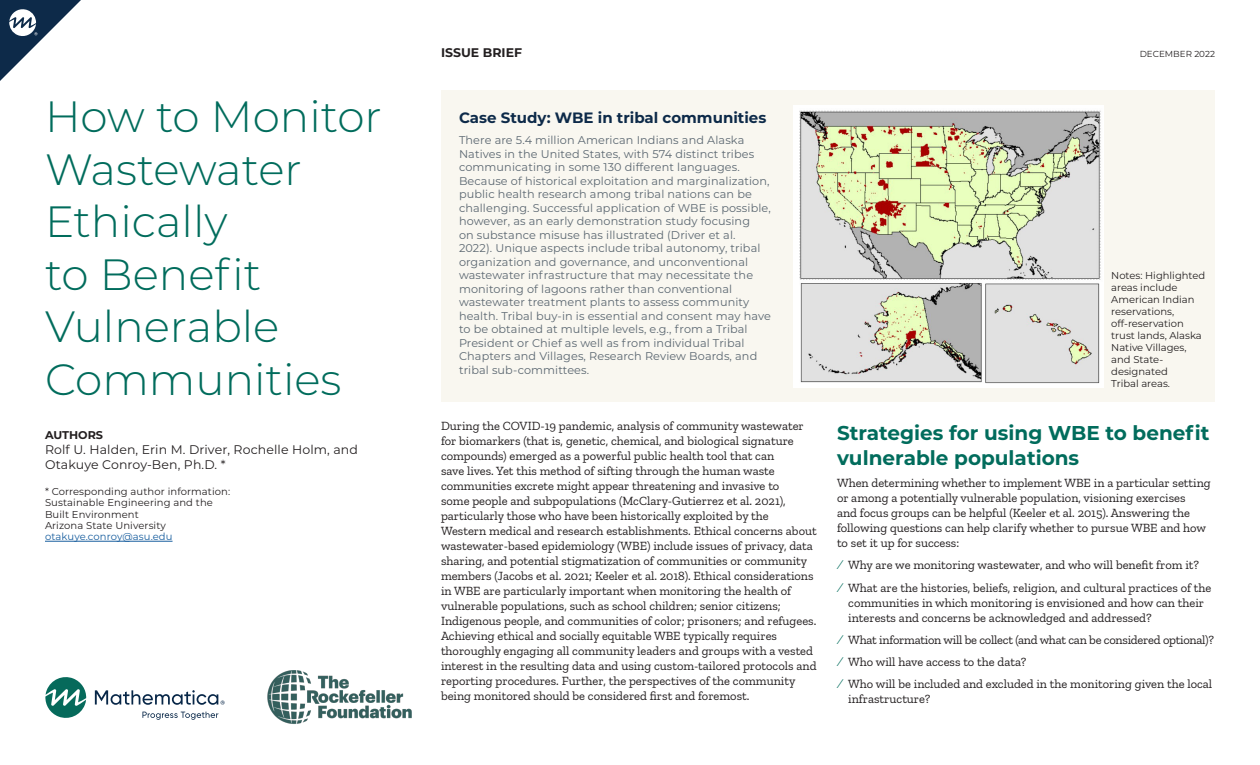
<style>
.page{position:relative;width:1260px;height:765px;background:#fff}
.page>*{position:absolute;margin:0;border:0;box-sizing:border-box;transform-origin:0 0}
.t1{font:300 43.75px/52.5px "Montserrat";color:#016c5c}
.t2{font:700 20px/25px "Montserrat";color:#016c5c}
.h1_intro{font:700 15px "Montserrat";color:#0d2a49}
.p_body{font:12.5px/15px "Zilla Slab";color:#231f20}
.p_author{font:12.5px/15px "Montserrat";letter-spacing:.01em;color:#231f20}
.p_body-2{font:12.5px "Zilla Slab";letter-spacing:-.02em;color:#231f20}
.t3{font:700 12.5px "Montserrat";color:#231f20}
.p_intro{font:11.25px/13.5px "Montserrat";letter-spacing:.01em;color:#5b6771}
.p_author-2{font:700 11.25px "Montserrat";color:#231f20}
.p_author-3{font:10px/12px "Montserrat";color:#231f20}
.Source_txt{font:10px/11.2px "Montserrat";letter-spacing:.01em;color:#231f20}
.t4{font:8.75px "Montserrat";color:#231f20}
.s1{color:#175d9e}
.s2{font-family:"Montserrat";color:#016c5c}
</style>
<div class="page">
<svg style="left:0;top:0;width:81px;height:81px"></svg>
<hr style="left:45px;top:541px;width:128px;height:1px;background:#175d9e">
<div style="left:441px;top:91px;width:774px;height:311px;background:#f9f7f0"></div>
<img style="left:793px;top:105px;width:311px;height:282px">
<svg style="left:45px;top:677px;width:41px;height:41px"></svg>
<svg style="left:142px;top:712px;width:76px;height:8px"></svg>
<svg style="left:95px;top:690px;width:130px;height:15px"></svg>
<img style="left:267px;top:670px;width:145px;height:54px">
<p class="t3" style="left:441px;top:44px;width:83px">ISSUE BRIEF</p>
<p class="t4" style="left:1140px;top:48px;width:77px">DECEMBER 2022</p>
<h1 class="t1" style="left:45px;top:89px;width:338px">How to Monitor<br>Wastewater<br>Ethically<br>to Benefit<br>Vulnerable<br>Communities</h1>
<p class="h1_intro" style="left:459px;top:107px;width:309px">Case Study: WBE in tribal communities</p>
<p class="p_intro" style="left:459px;top:133px;width:313px">There are 5.4 million American Indians and Alaska Natives in the United States, with 574 distinct tribes communicating in some 130 different languages.<br>Because of historical exploitation and marginalization, public health research among tribal nations can be challenging. Successful application of WBE is possible, however, as an early demonstration study focusing<br>on substance misuse has illustrated (Driver et al.<br>2022). Unique aspects include tribal autonomy, tribal organization and governance, and unconventional wastewater infrastructure that may necessitate the monitoring of lagoons rather than conventional wastewater treatment plants to assess community health. Tribal buy-in is essential and consent may have to be obtained at multiple levels, e.g., from a Tribal President or Chief as well as from individual Tribal Chapters and Villages, Research Review Boards, and tribal sub-committees.</p>
<p class="p_author-3" style="left:1111px;top:269px;width:96px">Notes: Highlighted areas include<br>American Indian reservations, off-reservation trust lands, Alaska<br>Native Villages, and State&shy;designated<br>Tribal areas.</p>
<p class="p_author-2" style="left:45px;top:427px;width:60px">AUTHORS</p>
<p class="p_author" style="left:45px;top:442px;width:314px">Rolf U. Halden, Erin M. Driver, Rochelle Holm, and<br>Otakuye Conroy-Ben, Ph.D. *</p>
<p class="Source_txt" style="left:45px;top:486px;width:187px">* Corresponding author information:<br>Sustainable Engineering and the<br>Built Environment<br>Arizona State University <span class="s1">otakuye.conroy@asu.edu</span></p>
<p class="p_body" style="left:441px;top:419px;width:377px">During the COVID-19 pandemic, analysis of community wastewater for biomarkers (that is, genetic, chemical, and biological signature compounds) emerged as a powerful public health tool that can<br>save lives. Yet this method of sifting through the human waste communities excrete might appear threatening and invasive to<br>some people and subpopulations (McClary-Gutierrez et al. 2021), particularly those who have been historically exploited by the Western medical and research establishments. Ethical concerns about wastewater-based epidemiology (WBE) include issues of privacy, data sharing, and potential stigmatization of communities or community members (Jacobs et al. 2021; Keeler et al. 2018). Ethical considerations in WBE are particularly important when monitoring the health of vulnerable populations, such as school children; senior citizens; Indigenous people, and communities of color; prisoners; and refugees.<br>Achieving ethical and socially equitable WBE typically requires thoroughly engaging all community leaders and groups with a vested interest in the resulting data and using custom-tailored protocols and reporting procedures. Further, the perspectives of the community being monitored should be considered first and foremost.</p>
<h2 class="t2" style="left:837px;top:419px;width:374px">Strategies for using WBE to benefit vulnerable populations</h2>
<p class="p_body" style="left:837px;top:476px;width:375px">When determining whether to implement WBE in a particular setting or among a potentially vulnerable population, visioning exercises<br>and focus groups can be helpful (Keeler et al. 2015). Answering the following questions can help clarify whether to pursue WBE and how to set it up for success:</p>
<p class="p_body" style="left:839px;top:558px;width:361px"><span class="s2">⁄</span> Why are we monitoring wastewater, and who will benefit from it?</p>
<p class="p_body" style="left:848px;top:580px;width:365px;text-indent:-9px"><span class="s2">⁄</span> What are the histories, beliefs, religion, and cultural practices of the communities in which monitoring is envisioned and how can their interests and concerns be acknowledged and addressed?</p>
<p class="p_body-2" style="left:839px;top:633px;width:376px"><span class="s2">⁄</span> What information will be collect (and what can be considered optional)?</p>
<p class="p_body" style="left:839px;top:654px;width:189px"><span class="s2">⁄</span> Who will have access to the data?</p>
<p class="p_body" style="left:848px;top:677px;width:366px;text-indent:-9px"><span class="s2">⁄</span> Who will be included and excluded in the monitoring given the local infrastructure?</p>
</div>
